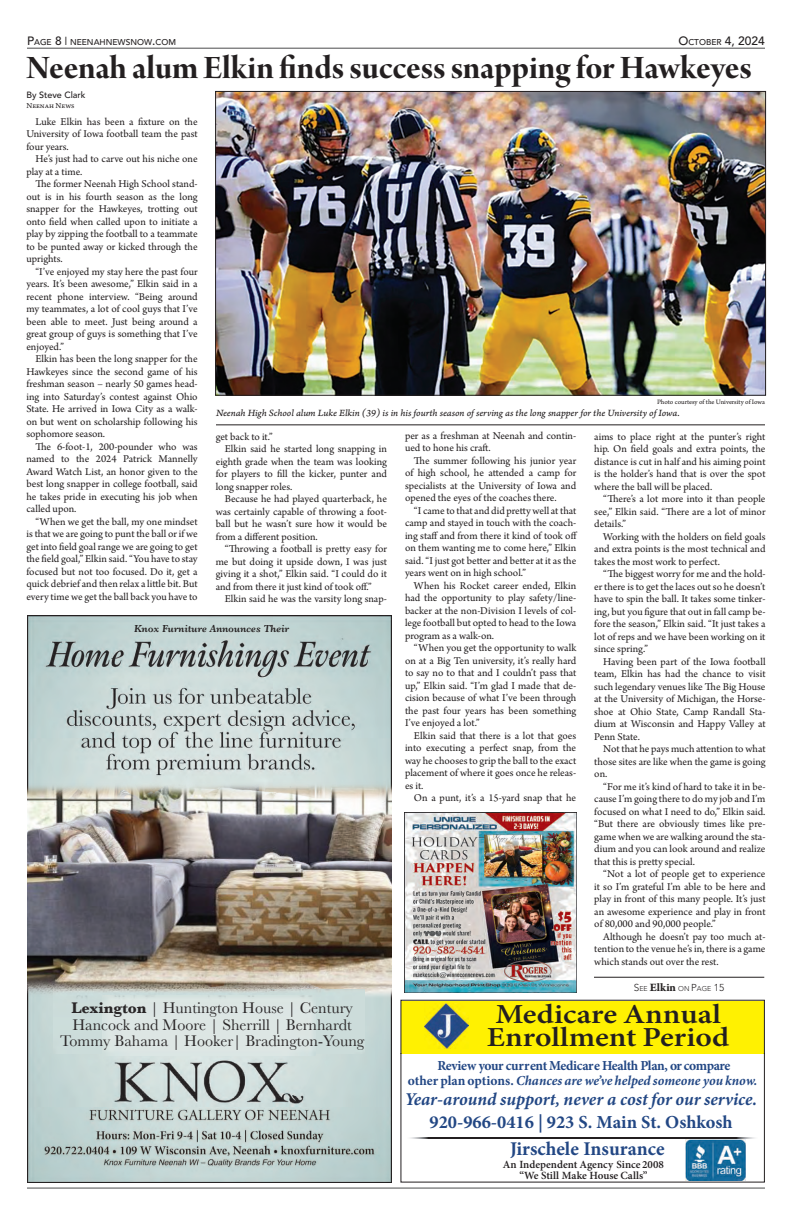
<style>
.page{position:relative;width:792px;height:1224px;background:#fff}
.page>*{position:absolute;margin:0;border:0;box-sizing:border-box;transform-origin:0 0}
.t1{font:35px "Arno Pro Bold Display";letter-spacing:-.005em;color:#231f20}
.t2{font:600 27.5px/23.5px "Minion Pro";color:#231f20;text-align:center;scale:1.15 1}
.t3{font:700 19.4px "Minion Pro";color:#224784}
.t4{font:700 18.4px "Minion Pro";color:#224784}
.t5{font:italic 700 18px "Minion Pro";color:#224784}
.t6{font:16px/16.8px "Baskerville";color:#292627;text-align:center}
.t7{font:700 13.8px/14.9px "Minion Pro";letter-spacing:-.03em;color:#224784;text-align:center}
.t8{font:500 12px "Avenir LT Std";color:#231f20}
.t9{font:11px/12.5px "Arno Pro";color:#231f20;text-align:justify}
.t10{font:600 11px/11.2px "Minion Pro";color:#231f20;text-align:center}
.t11{font:italic 600 10.5px "Baskerville";color:#231f20}
.t12{font:10px "Arno Pro Italic Caption";letter-spacing:-.005em;color:#231f20}
.t13{font:500 9px "Avenir LT Std";color:#231f20}
.t14{font:500 8.4px "Avenir LT Std";color:#231f20}
.t15{font:8px "Arno Pro Sm Text";color:#231f20}
.t16{font:7px "Arno Pro Sm Text";letter-spacing:-.015em;color:#231f20}
.t17{font:300 7px "Avenir LT Std";color:#231f20}
.s1{font-size:12px}
.s2{font-size:8.4px}
.s3{font-size:10px}
.s4{font-family:"Arno Pro";font-weight:700;font-size:12px}
.s5{font-weight:700}
.s6{font-style:italic}
</style>
<div class="page">
<hr style="left:27px;top:1188px;width:738px;height:1px;background:#4b4c4d">
<hr style="left:27px;top:48px;width:738px;height:1px;background:#4b4c4d">
<img style="left:27px;top:615px;width:365px;height:568px">
<img style="left:27px;top:742px;width:364px;height:259px">
<div style="left:54px;top:990px;width:311px;height:64px;background:#ccdcda"></div>
<div style="left:103px;top:996px;width:212px;height:60px;background:#dde6e4"></div>
<img style="left:27px;top:783px;width:364px;height:207px">
<svg style="left:400px;top:1054px;width:365px;height:129px"></svg>
<svg style="left:400px;top:1000px;width:365px;height:54px;background:#f0e50a"></svg>
<img style="left:408px;top:1137px;width:350px;height:1px">
<img style="left:686px;top:1140px;width:59px;height:40px">
<img style="left:217px;top:93px;width:547px;height:301px">
<div style="left:215px;top:91px;width:551px;height:305px;border:1px solid #231f20"></div>
<img style="left:404px;top:812px;width:173px;height:180px">
<hr style="left:216px;top:425px;width:549px;height:1px;background:#231f20">
<hr style="left:594px;top:977px;width:170px;height:1px;background:#231f20">
<p class="t14" style="left:27px;top:37px;width:150px"><span class="s1">P</span>AGE <span class="s1">8</span> NEENAHNEWSNOW<span class="s1">.</span>COM</p>
<p class="t8" style="left:678px;top:34px;width:88px">O<span class="s2">CTOBER</span> 4, 2024</p>
<h1 class="t1" style="left:26px;top:48px;width:727px">Neenah alum Elkin finds success snapping for Hawkeyes</h1>
<p class="t13" style="left:26px;top:90px;width:61px">By Steve Clark</p>
<p class="t15" style="left:26px;top:101px;width:50px">Neenah News</p>
<p class="t9" style="left:26px;top:116px;width:173px;text-indent:9px">Luke Elkin has been a fixture on the University of Iowa football team the past four years.</p>
<p class="t9" style="left:26px;top:153px;width:173px;text-indent:9px">He’s just had to carve out his niche one play at a time.</p>
<p class="t9" style="left:26px;top:178px;width:173px;text-indent:9px">The former Neenah High School stand&shy;out is in his fourth season as the long snapper for the Hawkeyes, trotting out onto field when called upon to initiate a play by zipping the football to a teammate to be punted away or kicked through the uprights.</p>
<p class="t9" style="left:26px;top:266px;width:173px;text-indent:9px">“I’ve enjoyed my stay here the past four years. It’s been awesome,” Elkin said in a recent phone interview. “Being around my teammates, a lot of cool guys that I’ve been able to meet. Just being around a great group of guys is something that I’ve enjoyed.”</p>
<p class="t9" style="left:26px;top:353px;width:173px;text-indent:9px">Elkin has been the long snapper for the Hawkeyes since the second game of his freshman season – nearly 50 games head&shy;ing into Saturday’s contest against Ohio State. He arrived in Iowa City as a walk&shy;on but went on scholarship following his sophomore season.</p>
<p class="t9" style="left:26px;top:441px;width:173px;text-indent:9px">The 6-foot-1, 200-pounder who was named to the 2024 Patrick Mannelly Award Watch List, an honor given to the best long snapper in college football, said he takes pride in executing his job when called upon.</p>
<p class="t9" style="left:26px;top:516px;width:173px;text-indent:9px">“When we get the ball, my one mindset is that we are going to punt the ball or if we get into field goal range we are going to get the field goal,” Elkin said. “You have to stay focused but not too focused. Do it, get a quick debrief and then relax a little bit. But every time we get the ball back you have to</p>
<p class="t16" style="left:657px;top:397px;width:109px">Photo courtesy of the University of Iowa</p>
<p class="t12" style="left:216px;top:407px;width:465px">Neenah High School alum Luke Elkin (39) is in his fourth season of serving as the long snapper for the University of Iowa.</p>
<p class="t9" style="left:405px;top:430px;width:173px">per as a freshman at Neenah and contin&shy;ued to hone his craft.</p>
<p class="t9" style="left:405px;top:455px;width:173px;text-indent:9px">The summer following his junior year of high school, he attended a camp for specialists at the University of Iowa and opened the eyes of the coaches there.</p>
<p class="t9" style="left:405px;top:505px;width:174px;text-indent:9px">“I came to that and did pretty well at that camp and stayed in touch with the coach&shy;ing staff and from there it kind of took off on them wanting me to come here,” Elkin said. “I just got better and better at it as the years went on in high school.”</p>
<p class="t9" style="left:405px;top:580px;width:173px;text-indent:9px">When his Rocket career ended, Elkin had the opportunity to play safety/line&shy;backer at the non-Division I levels of col&shy;lege football but opted to head to the Iowa program as a walk-on.</p>
<p class="t9" style="left:405px;top:642px;width:173px;text-indent:9px">“When you get the opportunity to walk on at a Big Ten university, it’s really hard to say no to that and I couldn’t pass that up,” Elkin said. “I’m glad I made that de&shy;cision because of what I’ve been through the past four years has been something I’ve enjoyed a lot.”</p>
<p class="t9" style="left:405px;top:730px;width:173px;text-indent:9px">Elkin said that there is a lot that goes into executing a perfect snap, from the way he chooses to grip the ball to the exact placement of where it goes once he releas&shy;es it.</p>
<p class="t9" style="left:414px;top:792px;width:164px">On a punt, it’s a 15-yard snap that he</p>
<p class="t9" style="left:594px;top:431px;width:173px">aims to place right at the punter’s right hip. On field goals and extra points, the distance is cut in half and his aiming point is the holder’s hand that is over the spot where the ball will be placed.</p>
<p class="t9" style="left:594px;top:493px;width:173px;text-indent:9px">“There’s a lot more into it than people see,” Elkin said. “There are a lot of minor details.”</p>
<p class="t9" style="left:594px;top:531px;width:173px;text-indent:9px">Working with the holders on field goals and extra points is the most technical and takes the most work to perfect.</p>
<p class="t9" style="left:594px;top:568px;width:173px;text-indent:9px">“The biggest worry for me and the hold&shy;er there is to get the laces out so he doesn’t have to spin the ball. It takes some tinker&shy;ing, but you figure that out in fall camp be&shy;fore the season,” Elkin said. “It just takes a lot of reps and we have been working on it since spring.”</p>
<p class="t9" style="left:594px;top:656px;width:173px;text-indent:9px">Having been part of the Iowa football team, Elkin has had the chance to visit such legendary venues like The Big House at the University of Michigan, the Horse&shy;shoe at Ohio State, Camp Randall Sta&shy;dium at Wisconsin and Happy Valley at Penn State.</p>
<p class="t9" style="left:594px;top:743px;width:173px;text-indent:9px">Not that he pays much attention to what those sites are like when the game is going on.</p>
<p class="t9" style="left:594px;top:781px;width:173px;text-indent:9px">“For me it’s kind of hard to take it in be&shy;cause I’m going there to do my job and I’m focused on what I need to do,” Elkin said. “But there are obviously times like pre&shy;game when we are walking around the sta&shy;dium and you can look around and realize that this is pretty special.</p>
<p class="t9" style="left:594px;top:868px;width:173px;text-indent:9px">“Not a lot of people get to experience it so I’m grateful I’m able to be here and play in front of this many people. It’s just an awesome experience and play in front of 80,000 and 90,000 people.”</p>
<p class="t9" style="left:594px;top:931px;width:173px;text-indent:9px">Although he doesn’t pay too much at&shy;tention to the venue he’s in, there is a game which stands out over the rest.</p>
<p class="t9" style="left:216px;top:431px;width:59px">get back to it.”</p>
<p class="t9" style="left:225px;top:443px;width:164px">Elkin said he started long snapping in</p>
<p class="t9" style="left:216px;top:456px;width:173px">eighth grade when the team was looking</p>
<p class="t9" style="left:216px;top:468px;width:173px">for players to fill the kicker, punter and</p>
<p class="t9" style="left:216px;top:481px;width:78px">long snapper roles.</p>
<p class="t9" style="left:225px;top:493px;width:164px">Because he had played quarterback, he</p>
<p class="t9" style="left:216px;top:506px;width:173px">was certainly capable of throwing a foot-</p>
<p class="t9" style="left:216px;top:518px;width:173px">ball but he wasn’t sure how it would be</p>
<p class="t9" style="left:216px;top:531px;width:104px">from a different position.</p>
<p class="t9" style="left:225px;top:543px;width:164px">“Throwing a football is pretty easy for</p>
<p class="t9" style="left:216px;top:556px;width:173px">me but doing it upside down, I was just</p>
<p class="t9" style="left:216px;top:568px;width:173px">giving it a shot,” Elkin said. “I could do it</p>
<p class="t9" style="left:216px;top:581px;width:157px">and from there it just kind of took off.”</p>
<p class="t9" style="left:225px;top:593px;width:164px">Elkin said he was the varsity long snap-</p>
<p class="t11" style="left:135px;top:621px;width:159px">Knox FurnitureAnnouncesTheir</p>
<p class="t17" style="left:634px;top:984px;width:92px"><span class="s3">S</span>EE <span class="s4">Elkin</span> ON <span class="s3">P</span>AGE <span class="s3">15</span></p>
<h3 class="t6" style="left:60px;top:999px;width:306px"><span class="s5">Lexington</span> | Huntington House | Century<br>Hancock and Moore | Sherrill | Bernhardt<br>Tommy Bahama | Hooker| Bradington-Young</h3>
<h2 class="t2" style="left:487px;top:1002px;width:212px">Medicare Annual<br>Enrollment Period</h2>
<p class="t7" style="left:408px;top:1058px;width:351px">Review your current Medicare Health Plan, or compare<br>other plan options. <span class="s6">Chances are we’ve helped someone you know.</span></p>
<h3 class="t5" style="left:405px;top:1086px;width:354px">Year-around support, never a cost for our service.</h3>
<h3 class="t4" style="left:430px;top:1110px;width:305px">920-966-0416 | 923 S. Main St. Oshkosh</h3>
<h3 class="t3" style="left:510px;top:1135px;width:156px">Jirschele Insurance</h3>
<p class="t10" style="left:503px;top:1158px;width:162px">An Independent Agency Since 2008 “We Still Make House Calls”</p>
</div>
